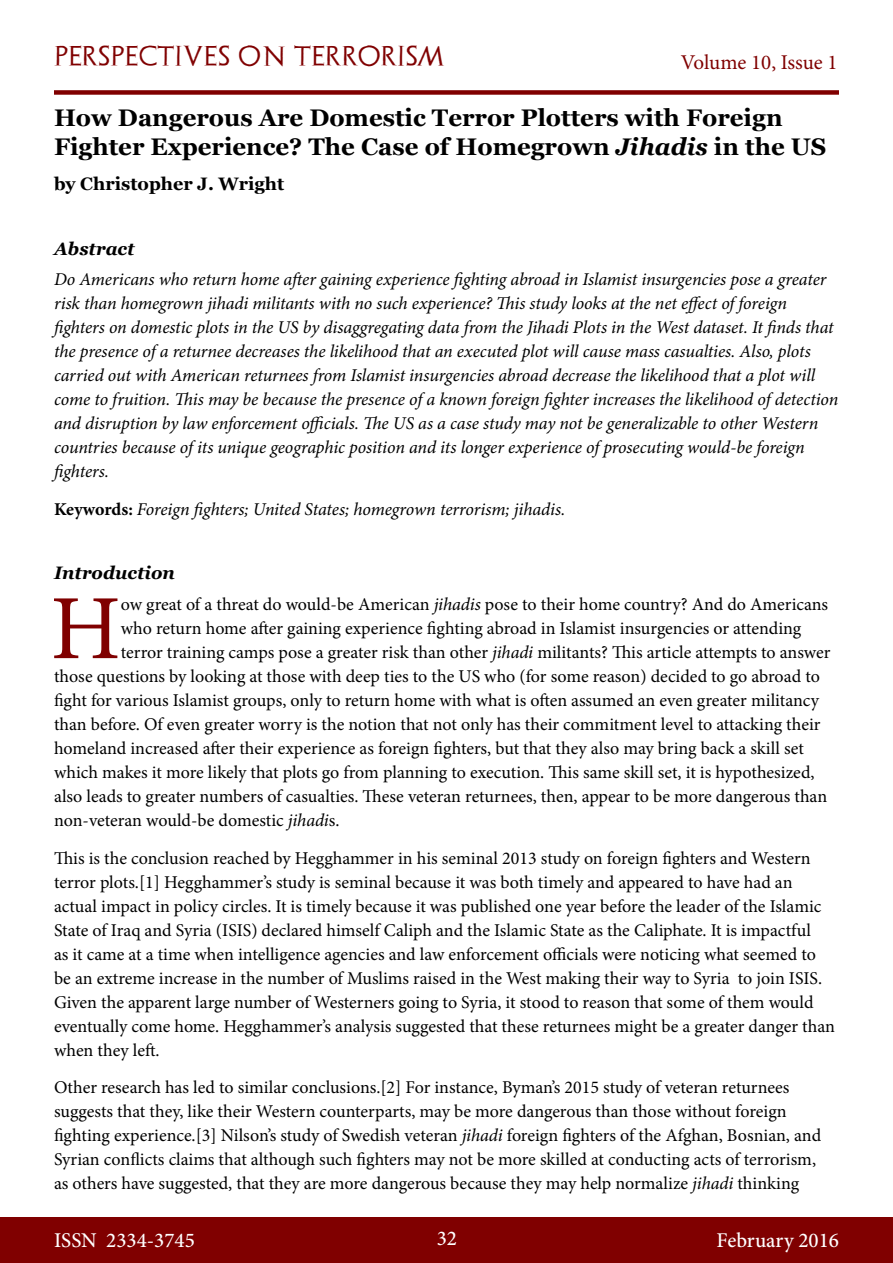
<style>
.page{position:relative;width:893px;height:1263px;background:#fff}
.page>*{position:absolute;margin:0;border:0;box-sizing:border-box;transform-origin:0 0}
.t1{font:91.8px "Minion Pro";color:#800000}
.t2{font:700 24px/28.8px "Georgia";color:#000}
.t3{font:500 21px "Minion Pro";color:#fff}
.t4{font:21px "Archeologicaps";letter-spacing:.045em;color:#800000}
.t5{font:21px "Minion Pro";letter-spacing:-.005em;color:#800000}
.t6{font:18px/24px "Minion Pro";letter-spacing:-.005em;color:#000}
.t7{font:italic 18px/24px "Minion Pro";letter-spacing:-.005em;color:#000}
.t8{font:700 18px "Georgia";color:#000}
.t9{font:italic 700 18px "Georgia";color:#000}
.s1{font-style:italic}
.s2{font-weight:700;font-style:normal}
</style>
<div class="page">
<div style="left:0;top:1217px;width:893px;height:46px;background:#800000"></div>
<div style="left:54px;top:90px;width:785px;height:5px;background:#800000"></div>
<p class="t4" style="left:54px;top:43px;width:392px">PERSPECTIVES ON TERRORISM</p>
<p class="t5" style="left:681px;top:48px;width:158px">Volume 10, Issue 1</p>
<h2 class="t2" style="left:54px;top:102px;width:774px">How Dangerous Are Domestic Terror Plotters with Foreign<br>Fighter Experience? The Case of Homegrown <span class="s1">Jihadis</span> in the US</h2>
<p class="t8" style="left:54px;top:170px;width:232px">by Christopher J. Wright</p>
<p class="t9" style="left:54px;top:235px;width:82px">Abstract</p>
<p class="t7" style="left:54px;top:268px;width:786px">Do Americans who return home after gaining experience fighting abroad in Islamist insurgencies pose a greater risk than homegrown jihadi militants with no such experience? This study looks at the net effect of foreign fighters on domestic plots in the US by disaggregating data from the Jihadi Plots in the West dataset. It finds that the presence of a returnee decreases the likelihood that an executed plot will cause mass casualties. Also, plots carried out with American returnees from Islamist insurgencies abroad decrease the likelihood that a plot will come to fruition. This may be because the presence of a known foreign fighter increases the likelihood of detection and disruption by law enforcement officials. The US as a case study may not be generalizable to other Western countries because of its unique geographic position and its longer experience of prosecuting would-be foreign fighters.</p>
<p class="t7" style="left:54px;top:497px;width:513px"><span class="s2">Keywords:</span> Foreign fighters; United States; homegrown terrorism; jihadis.</p>
<p class="t9" style="left:54px;top:560px;width:122px">Introduction</p>
<h1 class="t1" style="left:51px;top:567px;width:72px">H</h1>
<p class="t6" style="left:121px;top:592px;width:709px">ow great of a threat do would-be American <span class="s1">jihadis</span> pose to their home country? And do Americans</p>
<p class="t6" style="left:121px;top:616px;width:682px">who return home after gaining experience fighting abroad in Islamist insurgencies or attending</p>
<p class="t6" style="left:121px;top:640px;width:711px">terror training camps pose a greater risk than other <span class="s1">jihadi</span> militants? This article attempts to answer</p>
<p class="t6" style="left:54px;top:664px;width:767px">those questions by looking at those with deep ties to the US who (for some reason) decided to go abroad to</p>
<p class="t6" style="left:54px;top:688px;width:767px">fight for various Islamist groups, only to return home with what is often assumed an even greater militancy</p>
<p class="t6" style="left:54px;top:712px;width:768px">than before. Of even greater worry is the notion that not only has their commitment level to attacking their</p>
<p class="t6" style="left:54px;top:736px;width:751px">homeland increased after their experience as foreign fighters, but that they also may bring back a skill set</p>
<p class="t6" style="left:54px;top:760px;width:762px">which makes it more likely that plots go from planning to execution. This same skill set, it is hypothesized,</p>
<p class="t6" style="left:54px;top:784px;width:775px">also leads to greater numbers of casualties. These veteran returnees, then, appear to be more dangerous than</p>
<p class="t6" style="left:54px;top:808px;width:287px">non-veteran would-be domestic <span class="s1">jihadi</span>s.</p>
<p class="t6" style="left:54px;top:846px;width:782px">This is the conclusion reached by Hegghammer in his seminal 2013 study on foreign fighters and Western terror plots.[1] Hegghammer’s study is seminal because it was both timely and appeared to have had an actual impact in policy circles. It is timely because it was published one year before the leader of the Islamic State of Iraq and Syria (ISIS) declared himself Caliph and the Islamic State as the Caliphate. It is impactful<br>as it came at a time when intelligence agencies and law enforcement officials were noticing what seemed to be an extreme increase in the number of Muslims raised in the West making their way to Syria to join ISIS.<br>Given the apparent large number of Westerners going to Syria, it stood to reason that some of them would eventually come home. Hegghammer’s analysis suggested that these returnees might be a greater danger than when they left.</p>
<p class="t6" style="left:54px;top:1075px;width:769px">Other research has led to similar conclusions.[2] For instance, Byman’s 2015 study of veteran returnees suggests that they, like their Western counterparts, may be more dangerous than those without foreign fighting experience.[3] Nilson’s study of Swedish veteran <span class="s1">jihadi</span> foreign fighters of the Afghan, Bosnian, and Syrian conflicts claims that although such fighters may not be more skilled at conducting acts of terrorism, as others have suggested, that they are more dangerous because they may help normalize <span class="s1">jihadi</span> thinking</p>
<p class="t3" style="left:54px;top:1226px;width:142px">ISSN 2334-3745</p>
<p class="t3" style="left:437px;top:1224px;width:22px">32</p>
<p class="t3" style="left:717px;top:1226px;width:124px">February 2016</p>
</div>
